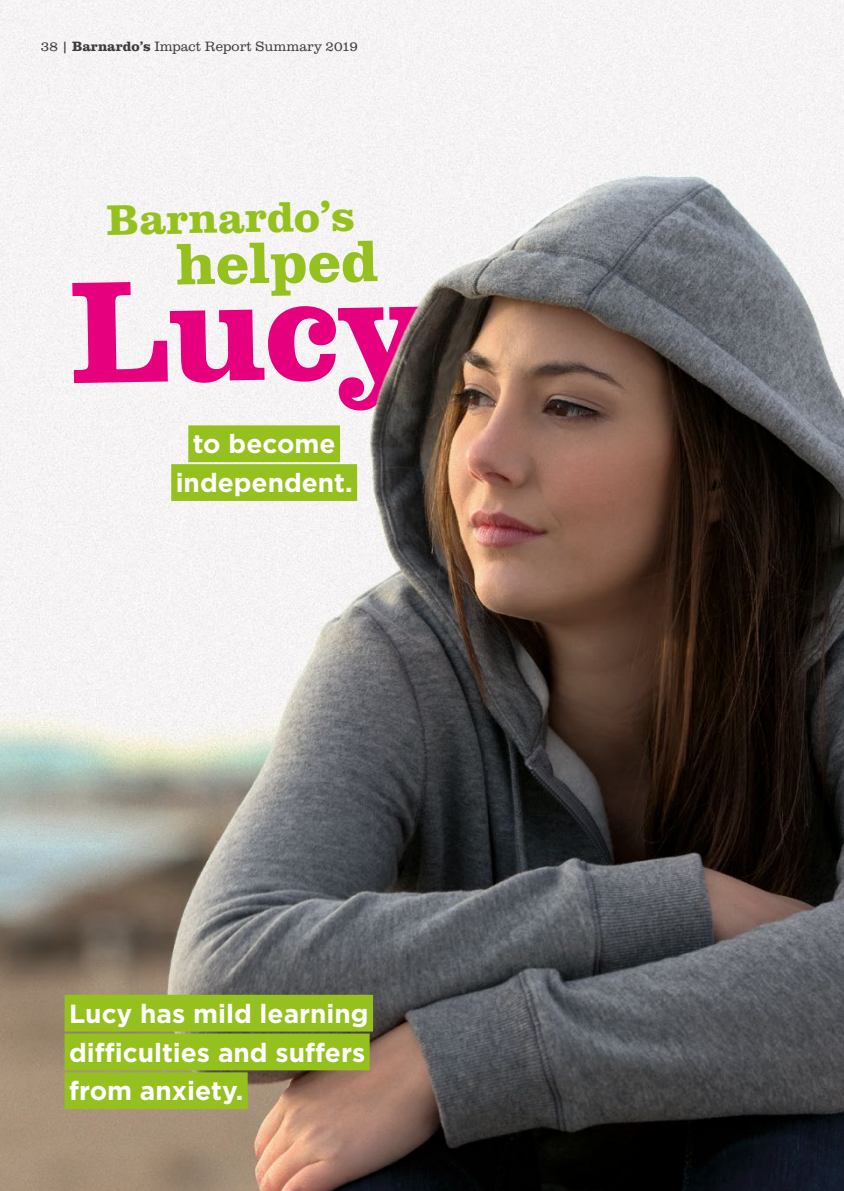
<style>
.page{position:relative;width:844px;height:1191px;background:#fff}
.page>*{position:absolute;margin:0;border:0;box-sizing:border-box;transform-origin:0 0}
.t1{font:700 149.97px "URW Clarendon TOT";color:#e6007d}
.t2{font:700 60.55px "URW Clarendon TOT";color:#95c11f}
.t3{font:700 44.1px "URW Clarendon TOT";color:#95c11f}
.t4{font:700 26.25px/38.9px "Gotham";color:#fff}
.t5{font:300 14px "URW Clarendon TOT";color:#3c3c3b}
.s1{font-weight:700}
</style>
<div class="page">
<img style="left:0;top:0;width:153px;height:1191px">
<img style="left:153px;top:0;width:690px;height:1191px">
<div style="left:65px;top:994px;width:308px;height:37px;background:#95c11f"></div>
<div style="left:65px;top:1033px;width:304px;height:37px;background:#95c11f"></div>
<div style="left:65px;top:1072px;width:182px;height:37px;background:#95c11f"></div>
<div style="left:188px;top:425px;width:152px;height:37px;background:#95c11f"></div>
<div style="left:171px;top:464px;width:186px;height:37px;background:#95c11f"></div>
<p class="t5" style="left:41px;top:39px;width:318px">38 | <span class="s1">Barnardo’s</span> Impact Report Summary 2019</p>
<h3 class="t3" style="left:106px;top:194px;width:250px;rotate:-1deg">Barnardo’s</h3>
<h2 class="t2" style="left:175px;top:228px;width:204px;rotate:-1deg">helped</h2>
<h1 class="t1" style="left:69px;top:244px;width:355px;rotate:-1deg">Lucy</h1>
<p class="t4" style="left:176px;top:424px;width:178px;text-align:center">to become independent.</p>
<p class="t4" style="left:69px;top:993px;width:301px">Lucy has mild learning difficulties and suffers from anxiety.</p>
</div>
